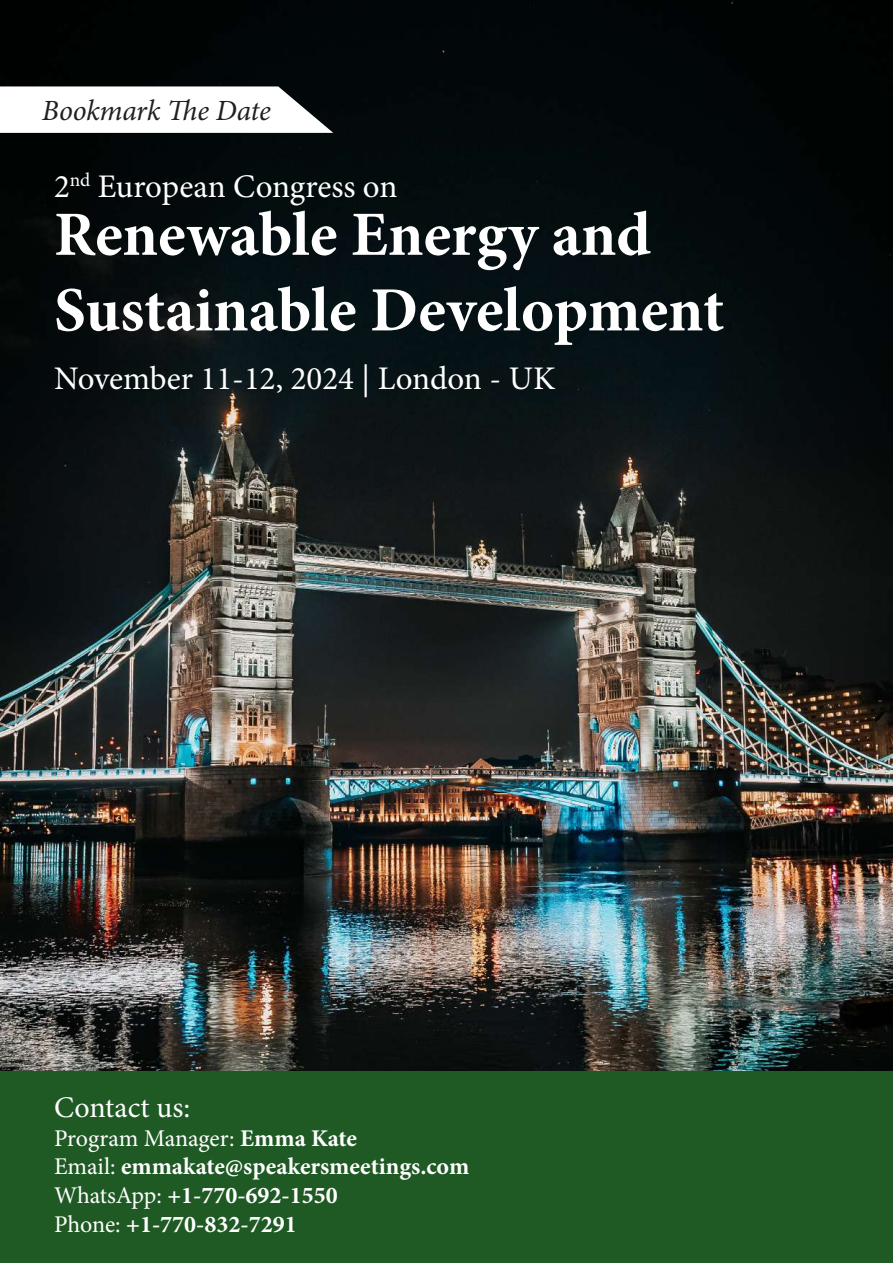
<style>
.page{position:relative;width:893px;height:1263px;background:#fff}
.page>*{position:absolute;margin:0;border:0;box-sizing:border-box;transform-origin:0 0}
.t1{font:700 63px/75.6px "Minion Pro";color:#fff}
.t2{font:33px "Minion Pro";color:#fff}
.t3{font:30px "Minion Pro";color:#fff}
.t4{font:italic 29.4px "Minion Pro";letter-spacing:-.01em;color:#231f20}
.t5{font:700 24px/28.8px "Minion Pro";color:#fff}
.s1{font-weight:400}
</style>
<div class="page">
<img style="left:0;top:0;width:893px;height:1071px">
<svg style="left:0;top:86px;width:333px;height:47px"></svg>
<div style="left:0;top:1071px;width:893px;height:192px;background:#1f5a24"></div>
<p class="t4" style="left:42px;top:91px;width:231px">Bookmark The Date</p>
<h2 class="t2" style="left:54px;top:165px;width:345px">2<sup>nd</sup> European Congress on</h2>
<h1 class="t1" style="left:54px;top:196px;width:672px">Renewable Energy and<br>Sustainable Development</h1>
<h2 class="t2" style="left:54px;top:357px;width:503px">November 11-12, 2024 | London - UK</h2>
<p class="t3" style="left:54px;top:1087px;width:138px">Contact us:</p>
<p class="t5" style="left:54px;top:1123px;width:417px"><span class="s1">Program Manager:</span> Emma Kate<br><span class="s1">Email:</span> emmakate@speakersmeetings.com<br><span class="s1">WhatsApp:</span> +1-770-692-1550<br><span class="s1">Phone:</span> +1-770-832-7291</p>
</div>
